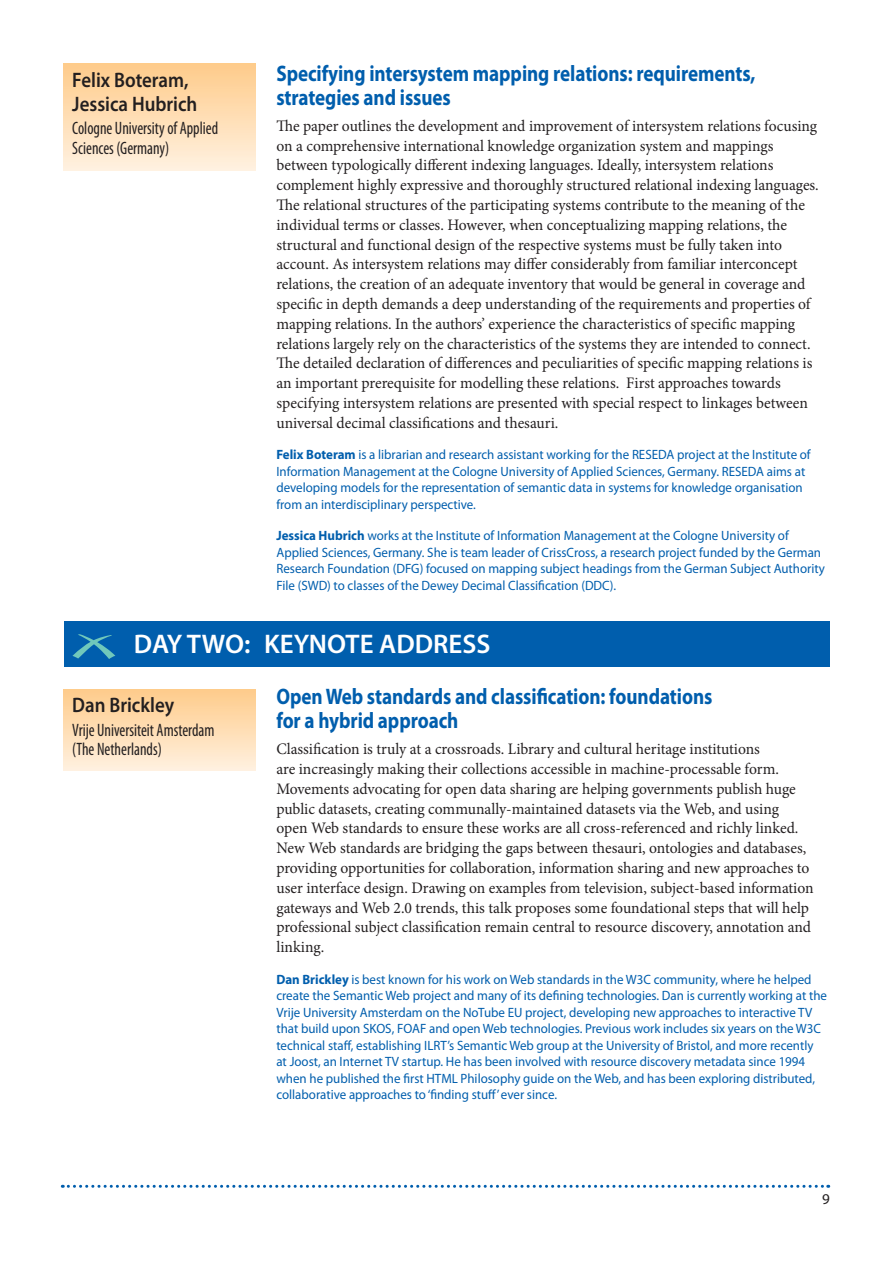
<style>
.page{position:relative;width:893px;height:1263px;background:#fff}
.page>*{position:absolute;margin:0;border:0;box-sizing:border-box;transform-origin:0 0}
.t1{font:600 27px "Myriad Pro";color:#fff}
.t2{font:700 22.5px/24px "Myriad Pro";letter-spacing:-.005em;color:#005ead;scale:.85 1}
.t3{font:600 21px/24px "Myriad Pro";color:#231f20;scale:.9 1}
.t4{font:condensed 18px/19.5px "Myriad Pro";color:#231f20;scale:.9 1}
.t5{font:16.05px/19.8px "Minion Pro";color:#231f20}
.t6{font:15px "Myriad Pro";color:#231f20}
.t7{font:13.5px/16.5px "Myriad Pro";color:#005ead;scale:.96 1}
.s1{font-weight:700}
</style>
<div class="page">
<svg style="left:62px;top:1185px;width:767px;height:3px"></svg>
<div style="left:64px;top:689px;width:191px;height:82px;background:linear-gradient(to bottom,#fecb8a,#fff0df)"></div>
<div style="left:64px;top:64px;width:191px;height:106px;background:linear-gradient(to bottom,#fecb8b,#fff1df)"></div>
<div style="left:64px;top:621px;width:765px;height:46px;background:#005ead"></div>
<svg style="left:72px;top:634px;width:43px;height:25px"></svg>
<h3 class="t3" style="left:72px;top:69px;width:141px">Felix Boteram,<br>Jessica Hubrich</h3>
<p class="t4" style="left:72px;top:120px;width:164px">Cologne University of Applied<br>Sciences (Germany)</p>
<h2 class="t2" style="left:276px;top:63px;width:565px">Specifying intersystem mapping relations: requirements, strategies and issues</h2>
<p class="t5" style="left:276px;top:117px;width:544px">The paper outlines the development and improvement of intersystem relations focusing on a comprehensive international knowledge organization system and mappings between typologically different indexing languages. Ideally, intersystem relations complement highly expressive and thoroughly structured relational indexing languages.<br>The relational structures of the participating systems contribute to the meaning of the individual terms or classes. However, when conceptualizing mapping relations, the structural and function al design of the respective systems must be fully taken into account. As intersystem relations may differ considerably from familiar interconcept relations, the creation of an adequate inventory that would be general in coverage and specific in depth demands a deep understanding of the requirements and properties of mapping relations. In the authors’ experience the characteristics of specific mapping relations largely rely on the characteristics of the systems they are intended to connect.<br>The detailed declaration of differences and peculiarities of specific mapping relations is an important prerequisite for modelling these relations. First approaches towards specifying intersystem relations are presented with special respect to linkages between universal decimal classifications and thesauri.</p>
<p class="t7" style="left:276px;top:447px;width:558px"><span class="s1">Felix Boteram</span> is a librarian and research assistant working for the RESEDA project at the Institute of Information Management at the Cologne University of Applied Sciences, Germany. RESEDA aims at developing models for the representation of semantic data in systems for knowledge organisation from an interdisciplinary perspective.</p>
<p class="t7" style="left:276px;top:528px;width:573px"><span class="s1">Jessica Hubrich</span> works at the Institute of Information Management at the Cologne University of Applied Sciences, Germany. She is team leader of CrissCross, a research project funded by the German Research Foundation (DFG) focused on mapping subject headings from the German Subject Authority File (SWD) to classes of the Dewey Decimal Classification (DDC).</p>
<h1 class="t1" style="left:134px;top:634px;width:358px">DAY TWO: KEYNOTE ADDRESS</h1>
<h3 class="t3" style="left:72px;top:695px;width:115px">Dan Brickley</h3>
<p class="t4" style="left:72px;top:722px;width:159px">Vrije Universiteit Amsterdam (The Netherlands)</p>
<h2 class="t2" style="left:276px;top:686px;width:514px">Open Web standards and classification: foundations for a hybrid approach</h2>
<p class="t5" style="left:276px;top:740px;width:539px">Classification is truly at a crossroads. Library and cultural heritage institutions<br>are increasingly making their collections accessible in machine-processable form.<br>Movements advocating for open data sharing are helping governments publish huge public datasets, creating communally-maintained datasets via the Web, and using open Web standards to ensure these works are all cross-referenced and richly linked.<br>New Web standards are bridging the gaps between thesauri, ontologies and databases, providing opportunities for collaboration, information sharing and new approaches to user interface design. Drawing on examples from television, subject-based information gateways and Web 2.0 trends, this talk proposes some foundational steps that will help professional subject classification remain central to resource discovery, annotation and linking.</p>
<p class="t7" style="left:276px;top:972px;width:575px"><span class="s1">Dan Brickley</span> is best known for his work on Web standards in the W3C community, where he helped create the Semantic Web project and many of its defining technologies. Dan is currently working at the Vrije University Amsterdam on the NoTube EU project, developing new approaches to interactive TV that build upon SKOS, FOAF and open Web technologies. Previous work includes six years on the W3C technical staff, establishing ILRT’s Semantic Web group at the University of Bristol, and more recently at Joost, an Internet TV startup. He has been involved with resource discovery metadata since 1994 when he published the first HTML Philosophy guide on the Web, and has been exploring distributed, collaborative approaches to ‘finding stuff’ ever since.</p>
<p class="t6" style="left:822px;top:1193px;width:9px">9</p>
</div>
